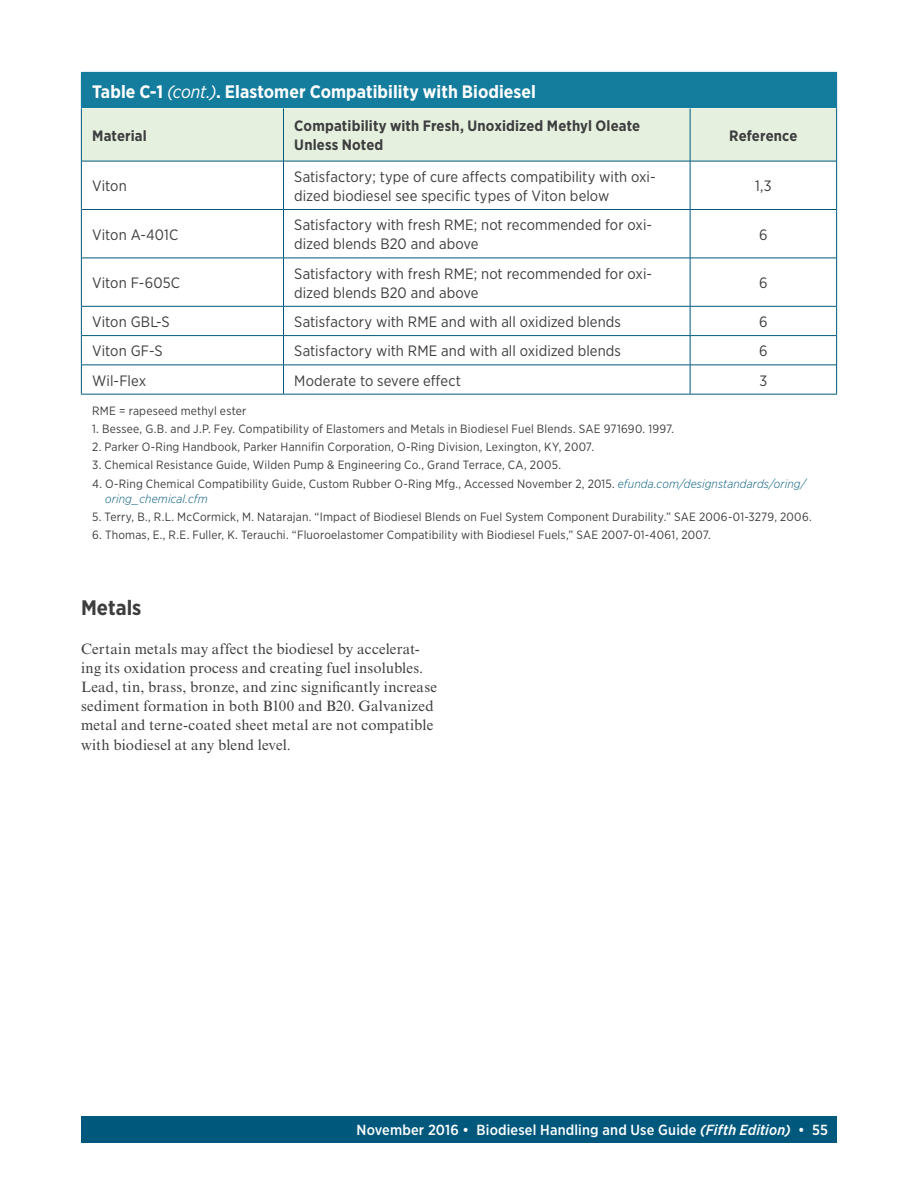
<style>
.page{position:relative;width:918px;height:1188px;background:#fff}
.page>*{position:absolute;margin:0;border:0;box-sizing:border-box;transform-origin:0 0}
.Subheads_2{font:700 21px "Gotham Narrow";color:#3e3e3f}
.Table_Head{font:700 18px "Gotham Narrow";color:#fff}
.Standard_Table_text{font:15px/19.2px "Gotham Narrow";letter-spacing:.005em;color:#3e3e3f}
.Base_Text{font:15px/19px "Times New Roman MT Std";letter-spacing:.015em;color:#3e3e3f}
.Standard_Table_text-2{font:700 15px/19.2px "Gotham Narrow";letter-spacing:.01em;color:#3e3e3f}
.t1{font:500 14.7px "Gotham Narrow";letter-spacing:.01em;color:#fff}
.table_footnote{font:12px/15px "Gotham Narrow";letter-spacing:.015em;color:#3e3e3f}
.s1{font-weight:400;font-style:italic}
.s2{font-weight:300;font-style:italic;color:#00597d}
.s3{font-style:italic}
</style>
<div class="page">
<div style="left:81px;top:1116px;width:756px;height:27px;background:#00597d"></div>
<div style="left:81px;top:72px;width:756px;height:36px;background:#147c9d"></div>
<div style="left:82px;top:108px;width:754px;height:53px;background:#e5f1de"></div>
<hr style="left:283px;top:108px;width:1px;height:53px;background:#00597d">
<hr style="left:690px;top:108px;width:1px;height:53px;background:#00597d">
<hr style="left:82px;top:161px;width:202px;height:1px;background:#00597d">
<hr style="left:284px;top:161px;width:406px;height:1px;background:#00597d">
<hr style="left:283px;top:161px;width:1px;height:48px;background:#00597d">
<hr style="left:690px;top:161px;width:146px;height:1px;background:#00597d">
<hr style="left:690px;top:161px;width:1px;height:48px;background:#00597d">
<hr style="left:82px;top:209px;width:202px;height:1px;background:#00597d">
<hr style="left:284px;top:209px;width:406px;height:1px;background:#00597d">
<hr style="left:283px;top:210px;width:1px;height:48px;background:#00597d">
<hr style="left:690px;top:209px;width:146px;height:1px;background:#00597d">
<hr style="left:690px;top:210px;width:1px;height:48px;background:#00597d">
<hr style="left:82px;top:258px;width:202px;height:1px;background:#00597d">
<hr style="left:284px;top:258px;width:406px;height:1px;background:#00597d">
<hr style="left:283px;top:258px;width:1px;height:48px;background:#00597d">
<hr style="left:690px;top:258px;width:146px;height:1px;background:#00597d">
<hr style="left:690px;top:258px;width:1px;height:48px;background:#00597d">
<hr style="left:82px;top:306px;width:202px;height:1px;background:#00597d">
<hr style="left:284px;top:306px;width:406px;height:1px;background:#00597d">
<hr style="left:690px;top:306px;width:146px;height:1px;background:#00597d">
<hr style="left:82px;top:335px;width:202px;height:1px;background:#00597d">
<hr style="left:284px;top:335px;width:406px;height:1px;background:#00597d">
<hr style="left:690px;top:335px;width:146px;height:1px;background:#00597d">
<hr style="left:82px;top:365px;width:202px;height:1px;background:#00597d">
<hr style="left:284px;top:365px;width:406px;height:1px;background:#00597d">
<svg style="left:283px;top:307px;width:1px;height:87px"></svg>
<hr style="left:690px;top:365px;width:146px;height:1px;background:#00597d">
<svg style="left:690px;top:307px;width:1px;height:87px"></svg>
<hr style="left:81px;top:108px;width:1px;height:53px;background:#00597d">
<hr style="left:836px;top:108px;width:1px;height:53px;background:#00597d">
<hr style="left:81px;top:161px;width:1px;height:49px;background:#00597d">
<hr style="left:836px;top:161px;width:1px;height:49px;background:#00597d">
<hr style="left:81px;top:210px;width:1px;height:48px;background:#00597d">
<hr style="left:836px;top:210px;width:1px;height:48px;background:#00597d">
<hr style="left:81px;top:258px;width:1px;height:48px;background:#00597d">
<hr style="left:836px;top:258px;width:1px;height:48px;background:#00597d">
<hr style="left:81px;top:306px;width:1px;height:30px;background:#00597d">
<hr style="left:836px;top:306px;width:1px;height:30px;background:#00597d">
<svg style="left:81px;top:336px;width:1px;height:58px"></svg>
<svg style="left:836px;top:336px;width:1px;height:58px"></svg>
<hr style="left:81px;top:394px;width:203px;height:1px;background:#00597d">
<hr style="left:284px;top:394px;width:406px;height:1px;background:#00597d">
<hr style="left:690px;top:394px;width:147px;height:1px;background:#00597d">
<p class="Table_Head" style="left:92px;top:80px;width:445px">Table C-1 <span class="s1">(cont.)</span>. Elastomer Compatibility with Biodiesel</p>
<p class="Standard_Table_text-2" style="left:92px;top:126px;width:56px">Material</p>
<p class="Standard_Table_text-2" style="left:294px;top:116px;width:347px">Compatibility with Fresh, Unoxidized Methyl Oleate<br>Unless Noted</p>
<p class="Standard_Table_text-2" style="left:729px;top:126px;width:70px">Reference</p>
<p class="Standard_Table_text" style="left:92px;top:176px;width:36px">Viton</p>
<p class="Standard_Table_text" style="left:294px;top:167px;width:363px">Satisfactory; type of cure affects compatibility with oxi&shy;dized biodiesel see specific types of Viton below</p>
<p class="Standard_Table_text" style="left:755px;top:176px;width:18px">1,3</p>
<p class="Standard_Table_text" style="left:92px;top:225px;width:88px">Viton A-401C</p>
<p class="Standard_Table_text" style="left:294px;top:215px;width:359px">Satisfactory with fresh RME; not recommended for oxi&shy;dized blends B20 and above</p>
<p class="Standard_Table_text" style="left:759px;top:225px;width:10px">6</p>
<p class="Standard_Table_text" style="left:92px;top:273px;width:89px">Viton F-605C</p>
<p class="Standard_Table_text" style="left:294px;top:263px;width:359px">Satisfactory with fresh RME; not recommended for oxi&shy;dized blends B20 and above</p>
<p class="Standard_Table_text" style="left:759px;top:273px;width:10px">6</p>
<p class="Standard_Table_text" style="left:92px;top:312px;width:79px">Viton GBL-S</p>
<p class="Standard_Table_text" style="left:294px;top:312px;width:328px">Satisfactory with RME and with all oxidized blends</p>
<p class="Standard_Table_text" style="left:759px;top:312px;width:10px">6</p>
<p class="Standard_Table_text" style="left:92px;top:341px;width:72px">Viton GF-S</p>
<p class="Standard_Table_text" style="left:294px;top:341px;width:328px">Satisfactory with RME and with all oxidized blends</p>
<p class="Standard_Table_text" style="left:759px;top:341px;width:10px">6</p>
<p class="Standard_Table_text" style="left:92px;top:370px;width:56px">Wil-Flex</p>
<p class="Standard_Table_text" style="left:294px;top:370px;width:168px">Moderate to severe effect</p>
<p class="Standard_Table_text" style="left:759px;top:370px;width:9px">3</p>
<p class="table_footnote" style="left:92px;top:403px;width:156px">RME = rapeseed methyl ester</p>
<p class="table_footnote" style="left:92px;top:421px;width:584px">1. Bessee, G.B. and J.P. Fey. Compatibility of Elastomers and Metals in Biodiesel Fuel Blends. SAE 971690. 1997.</p>
<p class="table_footnote" style="left:92px;top:439px;width:503px">2. Parker O-Ring Handbook, Parker Hannifin Corporation, O-Ring Division, Lexington, KY, 2007.</p>
<p class="table_footnote" style="left:92px;top:457px;width:470px">3. Chemical Resistance Guide, Wilden Pump &amp; Engineering Co., Grand Terrace, CA, 2005.</p>
<p class="table_footnote" style="left:105px;top:476px;width:702px;text-indent:-13px">4. O-Ring Chemical Compatibility Guide, Custom Rubber O-Ring Mfg., Accessed November 2, 2015. <span class="s2">efunda.com/designstandards/oring/ oring_chemical.cfm</span></p>
<p class="table_footnote" style="left:92px;top:509px;width:721px">5. Terry, B., R.L. McCormick, M. Natarajan. “Impact of Biodiesel Blends on Fuel System Component Durability.” SAE 2006-01-3279, 2006.</p>
<p class="table_footnote" style="left:92px;top:527px;width:620px">6. Thomas, E., R.E. Fuller, K. Terauchi. “Fluoroelastomer Compatibility with Biodiesel Fuels,” SAE 2007-01-4061, 2007.</p>
<p class="Subheads_2" style="left:81px;top:594px;width:62px">Metals</p>
<p class="Base_Text" style="left:81px;top:640px;width:358px">Certain metals may affect the biodiesel by accelerat&shy;ing its oxidation process and creating fuel insolubles.<br>Lead, tin, brass, bronze, and zinc significantly increase sediment formation in both B100 and B20. Galvanized metal and terne-coated sheet metal are not compatible with biodiesel at any blend level.</p>
<p class="t1" style="left:357px;top:1121px;width:473px">November 2016 • Biodiesel Handling and Use Guide <span class="s3">(Fifth Edition)</span> • 55</p>
</div>
